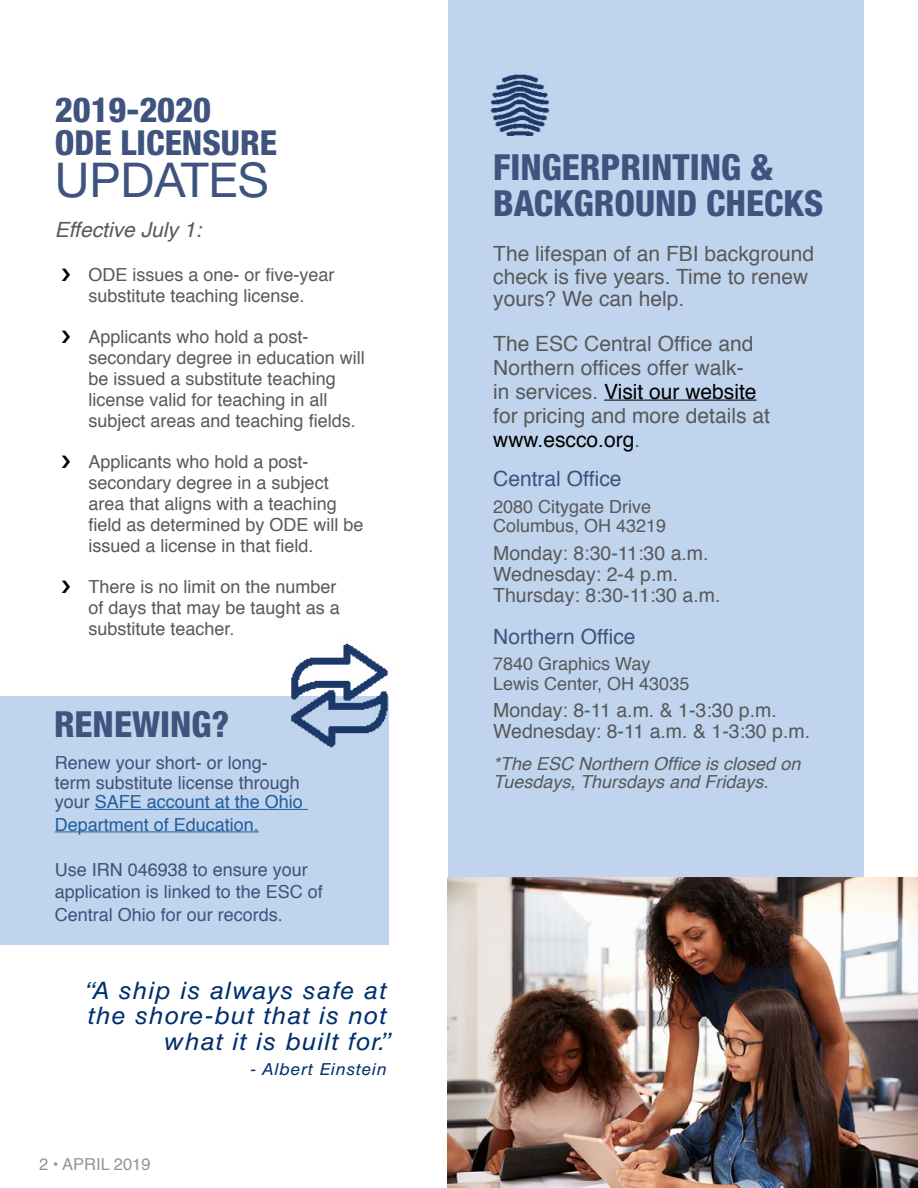
<style>
.page{position:relative;width:918px;height:1188px;background:#fff}
.page>*{position:absolute;margin:0;border:0;box-sizing:border-box;transform-origin:0 0}
.t1{font:48px "Helvetica Neue";color:#3e537d}
.t2{font:800 condensed 36px/36px "Helvetica Neue";color:#3e537d}
.t3{font:800 condensed 34.5px/33px "Helvetica Neue";color:#3e537d}
.t4{font:italic 24px/25.5px "Helvetica LT Std";letter-spacing:.05em;color:#002f6e;text-align:right;scale:1.06 1}
.t5{font:21px/24px "Helvetica";color:#58595b}
.t6{font:21px "Helvetica";color:#3e537d}
.t7{font:italic 21px "Helvetica";color:#58595b}
.t8{font:19.5px/21px "Helvetica";color:#58595b}
.t9{font:18px/21px "Helvetica";color:#58595b}
.t10{font:18px/19.5px "Helvetica";color:#3e537d}
.t11{font:italic 18px/18px "Helvetica";color:#58595b}
.t12{font:18px "Helvetica";color:#215e9e}
.t13{font:italic 16.5px "Helvetica LT Std";letter-spacing:.05em;color:#002f6e;scale:1.06 1}
.t14{font:16.5px "Helvetica";color:#939598}
.s1{color:#215e9e}
.s2{color:#000}
</style>
<div class="page">
<div style="left:448px;top:0;width:415px;height:1188px;background:#c0d4ed"></div>
<hr style="left:604px;top:400px;width:153px;height:1px;background:#000">
<div style="left:0;top:696px;width:389px;height:248px;background:#c0d4ed"></div>
<hr style="left:95px;top:809px;width:213px;height:1px;background:#215e9e">
<hr style="left:55px;top:831px;width:204px;height:1px;background:#215e9e">
<img style="left:291px;top:638px;width:101px;height:110px">
<img style="left:490px;top:74px;width:60px;height:62px">
<img style="left:448px;top:878px;width:470px;height:310px">
<h3 class="t3" style="left:55px;top:92px;width:224px">2019-2020<br>ODE LICENSURE</h3>
<h1 class="t1" style="left:55px;top:151px;width:216px">UPDATES</h1>
<p class="t7" style="left:55px;top:213px;width:148px">Effective July 1:</p>
<p class="t9" style="left:89px;top:264px;width:248px">ODE issues a one- or five-year substitute teaching license.</p>
<p class="t9" style="left:89px;top:327px;width:278px">Applicants who hold a post&shy;secondary degree in education will be issued a substitute teaching license valid for teaching in all subject areas and teaching fields.</p>
<p class="t9" style="left:89px;top:452px;width:277px">Applicants who hold a post&shy;secondary degree in a subject area that aligns with a teaching field as determined by ODE will be issued a license in that field.</p>
<p class="t9" style="left:89px;top:577px;width:253px">There is no limit on the number of days that may be taught as a substitute teacher.</p>
<h2 class="t2" style="left:54px;top:706px;width:177px">RENEWING?</h2>
<p class="t10" style="left:55px;top:754px;width:250px">Renew your short- or long&shy;term substitute license through your <span class="s1">SAFE account at the Ohio</span></p>
<p class="t12" style="left:55px;top:810px;width:206px">Department of Education.</p>
<p class="t10" style="left:55px;top:859px;width:270px;line-height:22.5px">Use IRN 046938 to ensure your application is linked to the ESC of<br>Central Ohio for our records.</p>
<h3 class="t4" style="left:85px;top:978px;width:291px">“A ship is always safe at the shore-but that is not what it is built for.”</h3>
<p class="t13" style="left:251px;top:1060px;width:130px">- Albert Einstein</p>
<p class="t14" style="left:39px;top:1151px;width:113px">2 • APRIL 2019</p>
<h2 class="t2" style="left:493px;top:149px;width:332px">FINGERPRINTING &amp;<br>BACKGROUND CHECKS</h2>
<p class="t5" style="left:493px;top:243px;width:323px;line-height:22.5px">The lifespan of an FBI background check is five years. Time to renew yours? We can help.</p>
<p class="t5" style="left:493px;top:332px;width:278px">The ESC Central Office and<br>Northern offices offer walk-<br>in services. <span class="s2">Visit our website </span>for pricing and more details at <span class="s2">www.escco.org</span>.</p>
<p class="t6" style="left:493px;top:463px;width:130px">Central Office</p>
<p class="t9" style="left:493px;top:497px;width:175px;line-height:19.5px">2080 Citygate Drive<br>Columbus, OH 43219</p>
<p class="t8" style="left:493px;top:543px;width:229px">Monday: 8:30-11:30 a.m.<br>Wednesday: 2-4 p.m.<br>Thursday: 8:30-11:30 a.m.</p>
<p class="t6" style="left:493px;top:620px;width:144px">Northern Office</p>
<p class="t9" style="left:493px;top:655px;width:198px;line-height:19.5px">7840 Graphics Way<br>Lewis Center, OH 43035</p>
<p class="t8" style="left:493px;top:701px;width:318px">Monday: 8-11 a.m. &amp; 1-3:30 p.m.<br>Wednesday: 8-11 a.m. &amp; 1-3:30 p.m.</p>
<p class="t11" style="left:493px;top:755px;width:309px">*The ESC Northern Office is closed on<br>Tuesdays, Thursdays and Fridays.</p>
</div>
